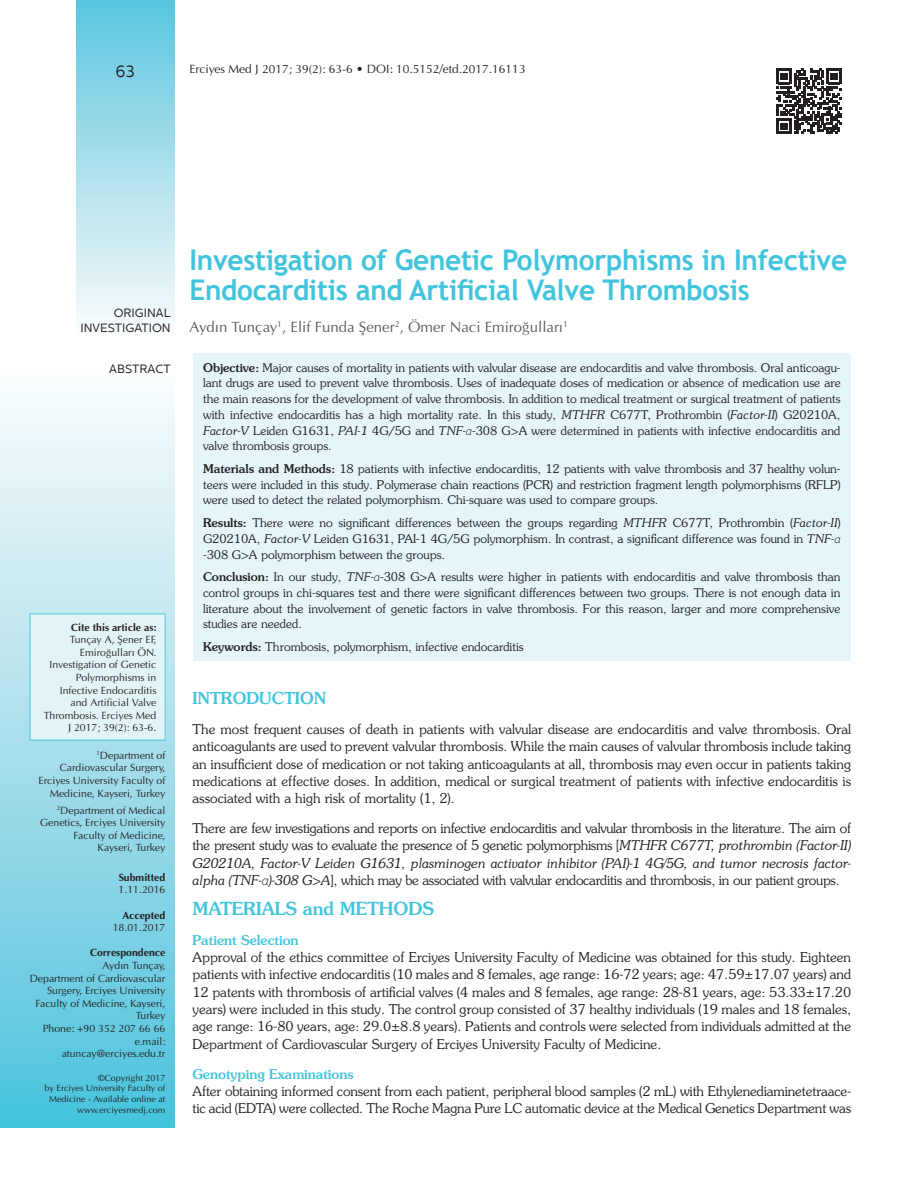
<style>
.page{position:relative;width:915px;height:1191px;background:#fff}
.page>*{position:absolute;margin:0;border:0;box-sizing:border-box;transform-origin:0 0}
.t1{font:700 28.5px/30px "Trebuchet MS";letter-spacing:-.01em;color:#42c4dd}
.t2{font:500 18px "Souvenir Std";color:#42c4dd}
.t3{font:500 16.5px "Souvenir Std";color:#42c4dd}
.t4{font:16.5px "Centrale Sans";color:#231f20}
.t5{font:15px "Optima Normal Tr";color:#58595b}
.t6{font:300 13.5px/17.2px "Souvenir Std";letter-spacing:-.01em;color:#231f20;text-align:justify}
.t7{font:500 13.5px "Souvenir Std";color:#42c4dd}
.t8{font:300 12px/15.8px "Souvenir Std";color:#231f20;text-align:justify}
.t9{font:12px "Optima Normal Tr";color:#231f20}
.t10{font:12px/14.4px "Centrale Sans";color:#231f20;text-align:right}
.t11{font:10.5px/12.6px "Optima Normal Tr";color:#231f20;text-align:right}
.t12{font:10.5px "Optima Bold Tr";color:#231f20}
.t13{font:9px/10.8px "Optima Normal Tr";color:#231f20;text-align:right}
.s1{font-weight:500}
.s2{font-style:italic}
.s3{font-family:"Myriad Pro";font-style:italic}
</style>
<div class="page">
<div style="left:193px;top:353px;width:657px;height:307px;background:#e5f5f9"></div>
<div style="left:76px;top:0;width:98px;height:338px;background:linear-gradient(to bottom,#5ac5dd,#fdfcfc)"></div>
<div style="left:0;top:364px;width:174px;height:763px;background:linear-gradient(to bottom,#fffcfc,#4dc2dc)"></div>
<svg style="left:776px;top:69px;width:65px;height:65px"></svg>
<div style="left:30px;top:614px;width:135px;height:126px;background:#e3f4f7"></div>
<p class="t4" style="left:116px;top:62px;width:21px">63</p>
<p class="t9" style="left:189px;top:62px;width:338px">Erciyes Med J 2017; 39(2): 63-6 • DOI: 10.5152/etd.2017.16113</p>
<p class="t10" style="left:81px;top:306px;width:92px">ORIGINAL<br>INVESTIGATION</p>
<h1 class="t1" style="left:189px;top:245px;width:659px">Investigation of Genetic Polymorphisms in Infective<br>Endocarditis and Artificial Valve Thrombosis</h1>
<p class="t5" style="left:189px;top:318px;width:380px">Aydın Tunçay<sup>1</sup>, Elif Funda Şener<sup>2</sup>, Ömer Naci Emiroğulları<sup>1</sup></p>
<p class="t10" style="left:109px;top:361px;width:63px">ABSTRACT</p>
<p class="t8" style="left:203px;top:359px;width:639px"><span class="s1">Objective:</span> Major causes of mortality in patients with valvular disease are endocarditis and valve thrombosis. Oral anticoagu&shy;lant drugs are used to prevent valve thrombosis. Uses of inadequate doses of medication or absence of medication use are the main reasons for the development of valve thrombosis. In addition to medical treatment or surgical treatment of patients with infective endocarditis has a high mortality rate. In this study, <span class="s2">MTHFR</span> C677T, Prothrombin (<span class="s2">Factor-II</span>) G20210A, <span class="s2">Factor-V</span> Leiden G1631, <span class="s2">PAI-1</span> 4G/5G and <span class="s2">TNF-</span><span class="s3">α</span>-308 G&gt;A were determined in patients with infective endocarditis and valve thrombosis groups.</p>
<p class="t8" style="left:203px;top:461px;width:638px"><span class="s1">Materials and Methods:</span> 18 patients with infective endocarditis, 12 patients with valve thrombosis and 37 healthy volun&shy;teers were included in this study. Polymerase chain reactions (PCR) and restriction fragment length polymorphisms (RFLP) were used to detect the related polymorphism. Chi-square was used to compare groups.</p>
<p class="t8" style="left:203px;top:515px;width:638px"><span class="s1">Results:</span> There were no significant differences between the groups regarding <span class="s2">MTHFR</span> C677T, Prothrombin (<span class="s2">Factor-II</span>)<br>G20210A, <span class="s2">Factor-V</span> Leiden G1631, PAI-1 4G/5G polymorphism. In contrast, a significant difference was found in <span class="s2">TNF-</span><span class="s3">α </span>-308 G&gt;A polymorphism between the groups.</p>
<p class="t8" style="left:203px;top:569px;width:638px"><span class="s1">Conclusion:</span> In our study, <span class="s2">TNF-</span><span class="s3">α</span>-308 G&gt;A results were higher in patients with endocarditis and valve thrombosis than control groups in chi-squares test and there were significant differences between two groups. There is not enough data in literature about the involvement of genetic factors in valve thrombosis. For this reason, larger and more comprehensive studies are needed.</p>
<p class="t8" style="left:203px;top:638px;width:322px"><span class="s1">Keywords:</span> Thrombosis, polymorphism, infective endocarditis</p>
<p class="t12" style="left:71px;top:620px;width:87px">Cite this article as:</p>
<p class="t11" style="left:44px;top:633px;width:114px">Tunçay A, Şener EF,<br>Emiroğulları ÖN.<br>Investigation of Genetic<br>Polymorphisms in<br>Infective Endocarditis and Artificial Valve<br>Thrombosis. Erciyes Med<br>J 2017; 39(2): 63-6.</p>
<p class="t3" style="left:192px;top:688px;width:135px">INTRODUCTION</p>
<p class="t6" style="left:192px;top:720px;width:660px">The most frequent causes of death in patients with valvular disease are endocarditis and valve thrombosis. Oral anticoagulants are used to prevent valvular thrombosis. While the main causes of valvular thrombosis include taking an insufficient dose of medication or not taking anticoagulants at all, thrombosis may even occur in patients taking medications at effective doses. In addition, medical or surgical treatment of patients with infective endocarditis is associated with a high risk of mortality (1, 2).</p>
<p class="t6" style="left:192px;top:819px;width:660px">There are few investigations and reports on infective endocarditis and valvular thrombosis in the literature. The aim of the present study was to evaluate the presence of 5 genetic polymorphisms [<span class="s2">MTHFR C677T, prothrombin (Factor-II)<br>G20210A, Factor-V Leiden G1631, plasminogen activator inhibitor (PAI)-1 4G/5G, and tumor necrosis factor&shy;alpha (TNF-</span><span class="s3">α</span><span class="s2">)-308 G&gt;A</span>], which may be associated with valvular endocarditis and thrombosis, in our patient groups.</p>
<h2 class="t2" style="left:192px;top:897px;width:243px">MATERIALS and METHODS</h2>
<p class="t7" style="left:192px;top:932px;width:107px">Patient Selection</p>
<p class="t6" style="left:192px;top:948px;width:660px">Approval of the ethics committee of Erciyes University Faculty of Medicine was obtained for this study. Eighteen patients with infective endocarditis (10 males and 8 females, age range: 16-72 years; age: 47.59±17.07 years) and 12 patents with thrombosis of artificial valves (4 males and 8 females, age range: 28-81 years, age: 53.33±17.20 years) were included in this study. The control group consisted of 37 healthy individuals (19 males and 18 females, age range: 16-80 years, age: 29.0±8.8 years). Patients and controls were selected from individuals admitted at the Department of Cardiovascular Surgery of Erciyes University Faculty of Medicine.</p>
<p class="t7" style="left:192px;top:1065px;width:162px">Genotyping Examinations</p>
<p class="t6" style="left:192px;top:1082px;width:660px">After obtaining informed consent from each patient, peripheral blood samples (2 mL) with Ethylenediaminetetraace&shy;tic acid (EDTA) were collected. The Roche Magna Pure LC automatic device at the Medical Genetics Department was</p>
<p class="t11" style="left:38px;top:749px;width:128px"><sup>1</sup>Department of<br>Cardiovascular Surgery,<br>Erciyes University Faculty of<br>Medicine, Kayseri, Turkey</p>
<p class="t11" style="left:40px;top:803px;width:127px"><sup>2</sup>Department of Medical<br>Genetics, Erciyes University<br>Faculty of Medicine,<br>Kayseri, Turkey</p>
<p class="t12" style="left:119px;top:870px;width:48px">Submitted</p>
<p class="t11" style="left:119px;top:883px;width:48px">1.11.2016</p>
<p class="t12" style="left:122px;top:908px;width:44px">Accepted</p>
<p class="t11" style="left:113px;top:921px;width:54px">18.01.2017</p>
<p class="t12" style="left:90px;top:946px;width:77px">Correspondence</p>
<p class="t11" style="left:30px;top:959px;width:137px">Aydın Tunçay,<br>Department of Cardiovascular<br>Surgery, Erciyes University<br>Faculty of Medicine, Kayseri,<br>Turkey<br>Phone: +90 352 207 66 66 e.mail: atuncay@erciyes.edu.tr</p>
<p class="t13" style="left:45px;top:1072px;width:122px">©Copyright 2017<br>by Erciyes University Faculty of<br>Medicine - Available online at www.erciyesmedj.com</p>
</div>
